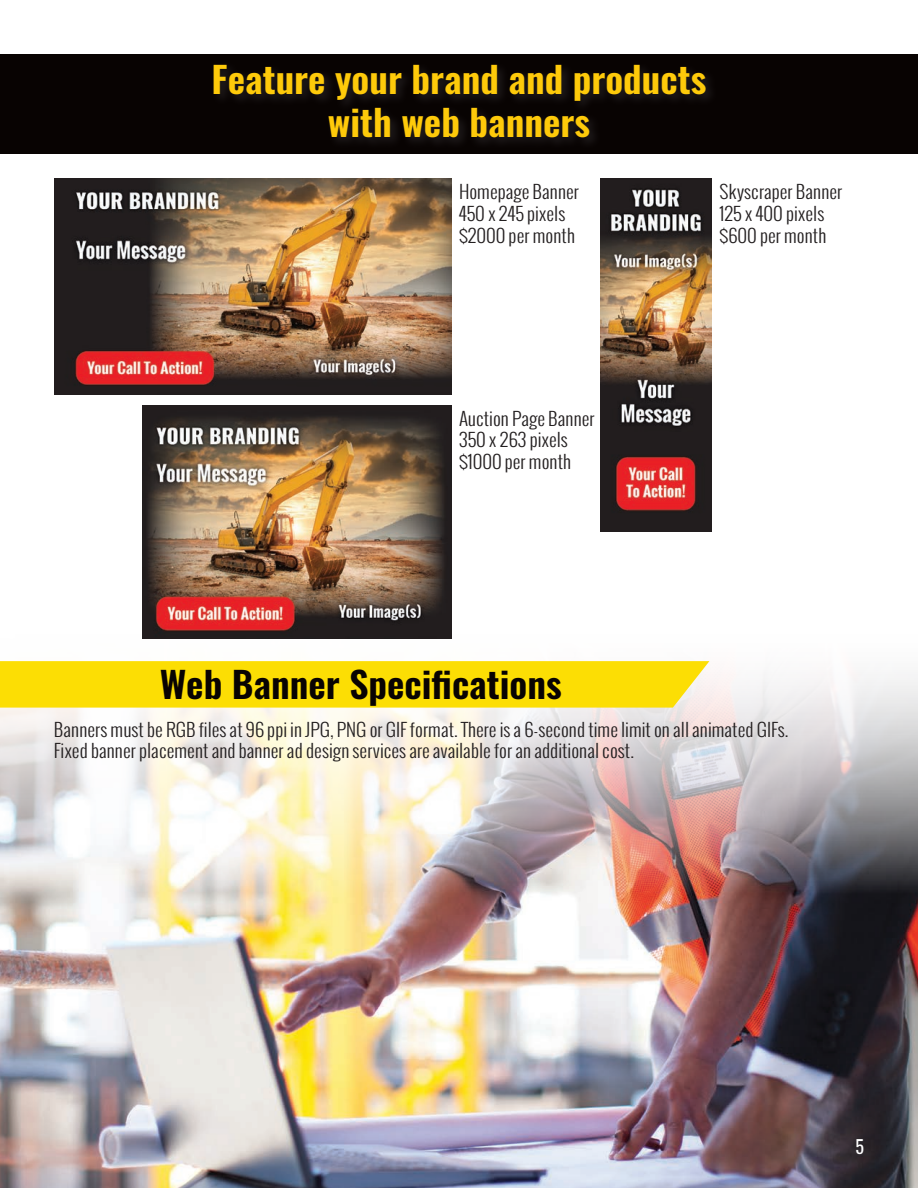
<style>
.page{position:relative;width:918px;height:1188px;background:#fff}
.page>*{position:absolute;margin:0;border:0;box-sizing:border-box;transform-origin:0 0}
.t1{font:600 36px "Oswald";color:#feca0a;scale:1.05 1}
.t2{font:600 36px "Oswald";color:#080302;scale:1.05 1}
.t3{font:300 18px "Oswald";color:#231f20;scale:1.05 1}
.t4{font:18px "Oswald";color:#fff}
</style>
<div class="page">
<div style="left:0;top:54px;width:918px;height:99px;background:#080302"></div>
<img style="left:0;top:617px;width:918px;height:571px">
<div style="left:211px;top:61px;width:507px;height:89px;background:linear-gradient(to right,#0e0908,#0e0908)"></div>
<img style="left:54px;top:178px;width:397px;height:216px">
<img style="left:601px;top:178px;width:110px;height:353px">
<img style="left:142px;top:406px;width:309px;height:232px">
<div style="left:0;top:661px;width:709px;height:47px;background:#fcde04"></div>
<p class="t1" style="left:212px;top:60px;width:473px">Feature your brand and products</p>
<p class="t1" style="left:328px;top:103px;width:251px">with web banners</p>
<p class="t3" style="left:459px;top:180px;width:116px">Homepage Banner</p>
<p class="t3" style="left:459px;top:201px;width:103px">450 x 245 pixels</p>
<p class="t3" style="left:459px;top:223px;width:112px">$2000 per month</p>
<p class="t3" style="left:720px;top:180px;width:119px">Skyscraper Banner</p>
<p class="t3" style="left:720px;top:201px;width:101px">125 x 400 pixels</p>
<p class="t3" style="left:720px;top:223px;width:103px">$600 per month</p>
<p class="t3" style="left:459px;top:406px;width:131px">Auction Page Banner</p>
<p class="t3" style="left:459px;top:427px;width:105px">350 x 263 pixels</p>
<p class="t3" style="left:459px;top:449px;width:108px">$1000 per month</p>
<p class="t2" style="left:160px;top:666px;width:384px">Web Banner Specifications</p>
<p class="t3" style="left:54px;top:717px;width:701px">Banners must be RGB files at 96 ppi in JPG, PNG or GIF format. There is a 6-second time limit on all animated GIFs.</p>
<p class="t3" style="left:54px;top:739px;width:554px">Fixed banner placement and banner ad design services are available for an additional cost.</p>
<p class="t4" style="left:855px;top:1134px;width:10px">5</p>
</div>
